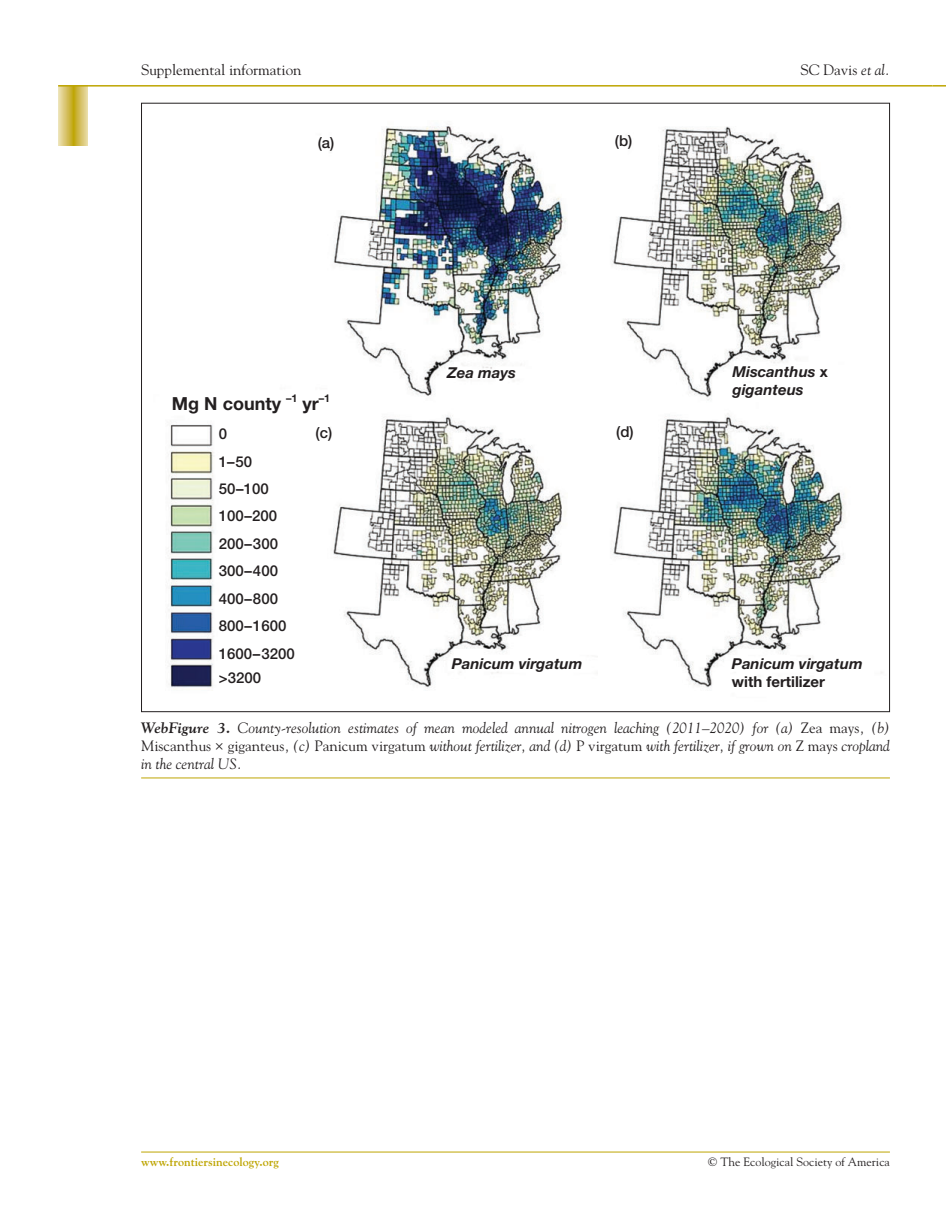
<style>
.page{position:relative;width:946px;height:1218px;background:#fff}
.page>*{position:absolute;margin:0;border:0;box-sizing:border-box;transform-origin:0 0}
.t1{font:700 18px "Helvetica Neue";color:#231f20}
.t2{font:italic 15px/18px "Goudy";color:#231f20;text-align:justify}
.t3{font:500 15px/27.5px "Helvetica Neue";color:#231f20}
.t4{font:italic 700 15px/18px "Helvetica Neue";color:#231f20}
.t5{font:15px "Goudy";color:#231f20}
.t6{font:700 15px "Helvetica Neue";color:#231f20}
.t7{font:12px "Goudy";color:#231f20}
.t8{font:700 12px "Goudy";color:#bea502}
.s1{font-style:italic}
.s2{font-style:normal}
.s3{font-weight:700}
</style>
<div class="page">
<svg style="left:932px;top:85px;width:13px;height:2px"></svg>
<svg style="left:58px;top:87px;width:30px;height:58px;background:#d6c263"></svg>
<hr style="left:58px;top:85px;width:874px;height:2px;background:#bea502">
<hr style="left:141px;top:1151px;width:748px;height:1px;background:#bea502">
<img style="left:168px;top:126px;width:715px;height:564px">
<hr style="left:141px;top:777px;width:748px;height:1px;background:#bea502">
<p class="t5" style="left:141px;top:61px;width:162px">Supplemental information</p>
<p class="t5" style="left:800px;top:61px;width:91px">SC Davis <span class="s1">et al.</span></p>
<p class="t3" style="left:318px;top:129px;width:18px">(a)</p>
<p class="t3" style="left:615px;top:127px;width:19px">(b)</p>
<p class="t4" style="left:447px;top:363px;width:70px">Zea mays</p>
<p class="t1" style="left:172px;top:392px;width:160px">Mg N county <sup>–1</sup> yr<sup>–1</sup></p>
<p class="t3" style="left:219px;top:420px;width:77px">0<br>1–50<br>50–100<br>100–200<br>200–300<br>300–400<br>400–800<br>800–1600<br>1600–3200</p>
<p class="t3" style="left:219px;top:664px;width:44px">&gt;3200</p>
<p class="t3" style="left:315px;top:418px;width:18px">(c)</p>
<p class="t3" style="left:616px;top:417px;width:19px">(d)</p>
<p class="t4" style="left:451px;top:654px;width:132px">Panicum virgatum</p>
<p class="t4" style="left:732px;top:362px;width:97px">Miscanthus <span class="s2">x </span>giganteus</p>
<p class="t4" style="left:732px;top:654px;width:132px">Panicum virgatum</p>
<p class="t6" style="left:732px;top:672px;width:94px">with fertilizer</p>
<p class="t2" style="left:141px;top:718px;width:750px"><span class="s3">WebFigure 3.</span> County-resolution estimates of mean modeled annual nitrogen leaching (2011–2020) for (a) <span class="s2">Zea mays</span>, (b)<br><span class="s2">Miscanthus × giganteus</span>, (c) <span class="s2">Panicum virgatum</span> without fertilizer, and (d) <span class="s2">P virgatum</span> with fertilizer, if grown on <span class="s2">Z mays</span> cropland in the central US.</p>
<p class="t8" style="left:141px;top:1154px;width:139px">www.frontiersinecology.org</p>
<p class="t7" style="left:708px;top:1154px;width:183px">© The Ecological Society of America</p>
</div>
